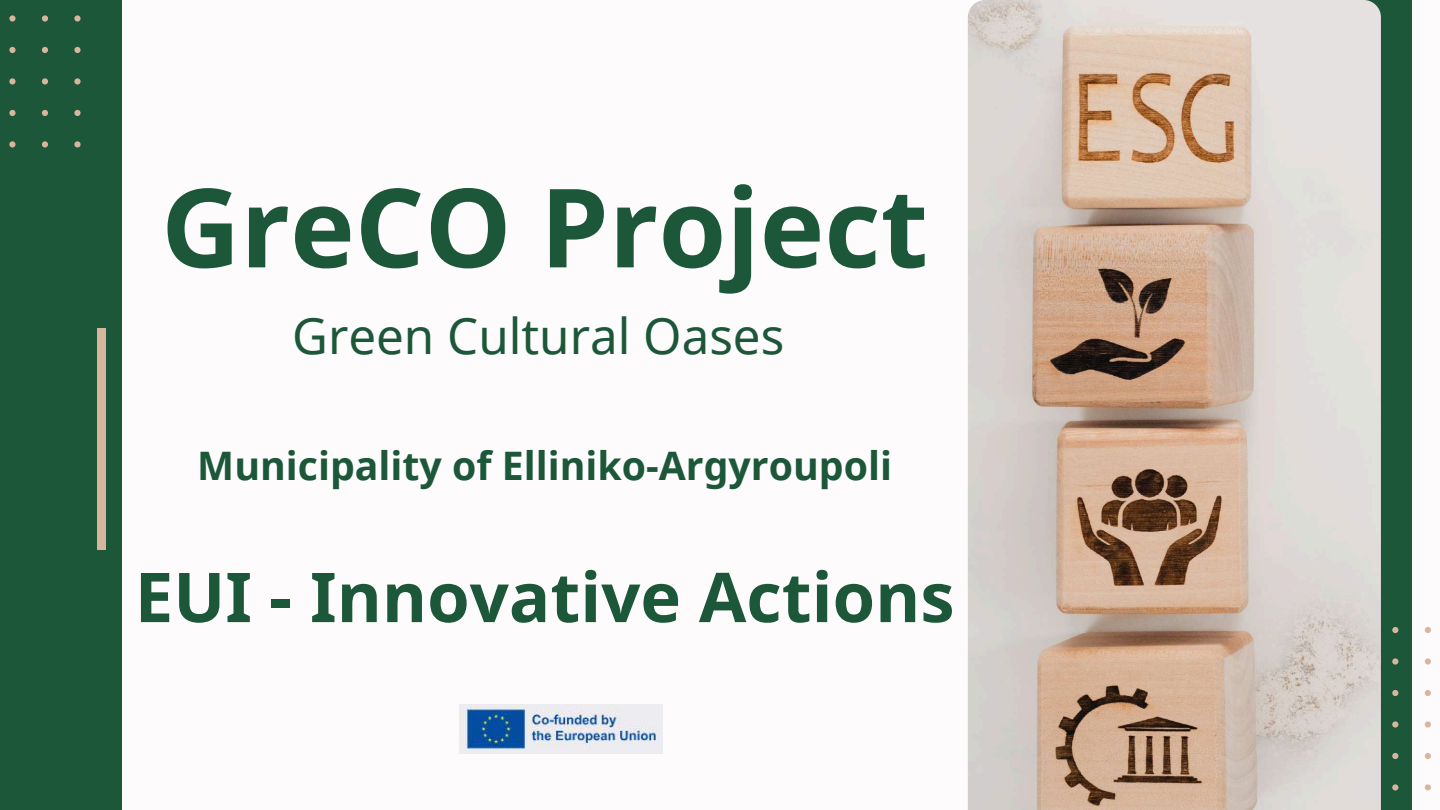
<style>
.page{position:relative;width:1440px;height:810px;background:#fdfbfb}
.page>*{position:absolute;margin:0;border:0;box-sizing:border-box;transform-origin:0 0}
.t1{font:700 109.5px "Noto Sans";color:#1c5739}
.t2{font:700 68.8px "Noto Sans";color:#1c5739}
.t3{font:49.3px "Noto Sans";color:#1c5739}
.t4{font:700 39.3px "Noto Sans";color:#1c5739}
</style>
<div class="page">
<div style="left:1169px;top:0;width:243px;height:810px;background:#1c5739"></div>
<svg style="left:1392px;top:627px;width:39px;height:164px"></svg>
<div style="left:0;top:0;width:122px;height:810px;background:#1c5739"></div>
<div style="left:97px;top:328px;width:8px;height:222px;background:#d8b69d"></div>
<svg style="left:9px;top:15px;width:72px;height:133px"></svg>
<img style="left:460px;top:704px;width:202px;height:49px">
<img style="left:968px;top:0;width:413px;height:810px">
<h1 class="t1" style="left:161px;top:150px;width:768px">GreCO Project</h1>
<p class="t3" style="left:292px;top:302px;width:494px">Green Cultural Oases</p>
<p class="t4" style="left:197px;top:438px;width:696px">Municipality of Elliniko-Argyroupoli</p>
<h2 class="t2" style="left:135px;top:549px;width:821px">EUI - Innovative Actions</h2>
</div>
